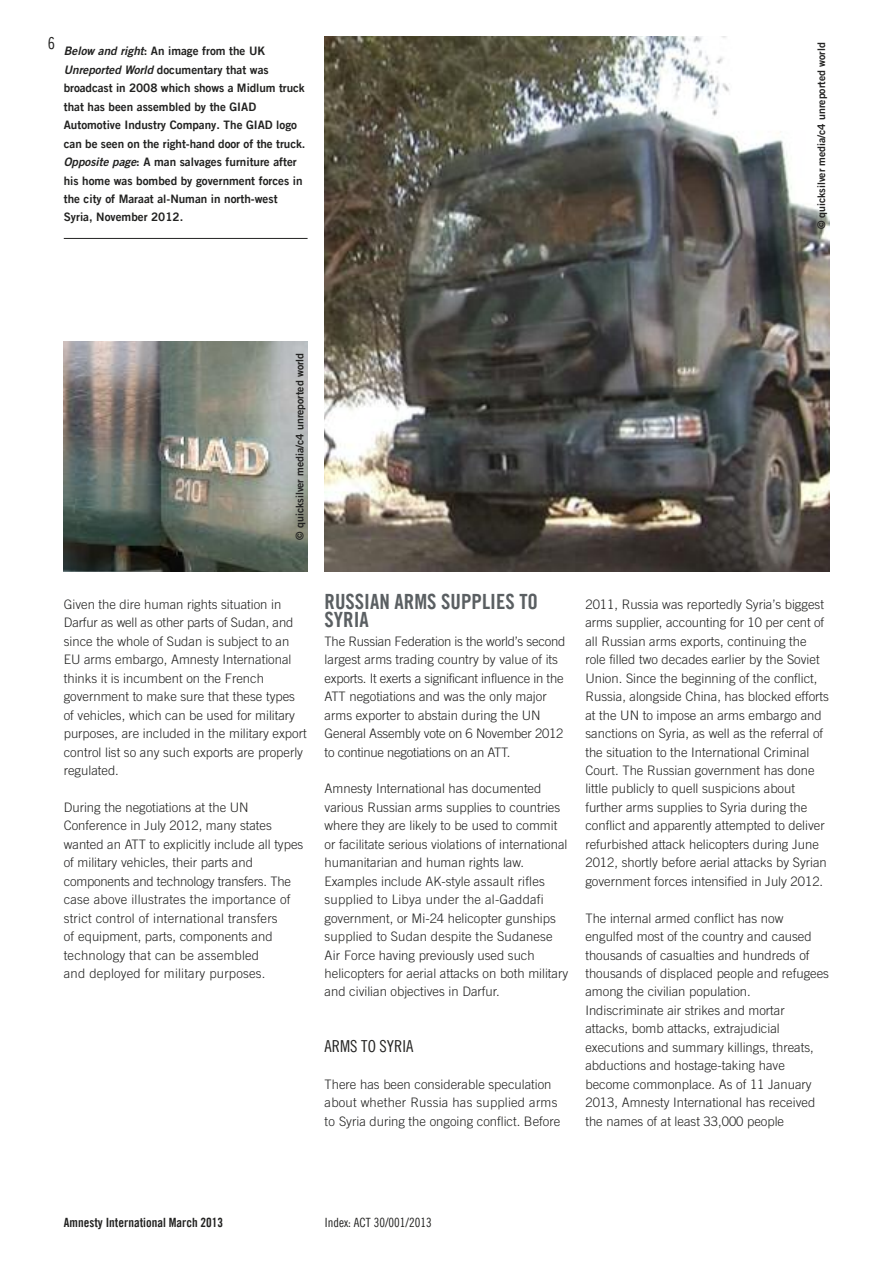
<style>
.page{position:relative;width:893px;height:1263px;background:#fff}
.page>*{position:absolute;margin:0;border:0;box-sizing:border-box;transform-origin:0 0}
.t1{font:21px/18.5px "Amnesty Trade Gothic Bd Cn 20";color:#5a5f62}
.t2{font:16.5px "Amnesty Trade Gothic Cn 18";color:#222221}
.t3{font:300 13.05px/18.5px "Amnesty Trade Gothic";color:#222221}
.t4{font:12.75px "Amnesty Trade Gothic Bd Cn 20";color:#222221}
.t5{font:12.75px "Amnesty Trade Gothic Cn 18";color:#222221}
.t6{font:11.7px/18.5px "Amnesty Trade Gothic Bd 2";color:#222221}
.t7{font:10.5px "Amnesty Trade Gothic Bd 2";color:#222221}
.s1{font-family:"Amnesty Trade Gothic Bd 2 Obl"}
</style>
<div class="page">
<img style="left:325px;top:37px;width:504px;height:535px">
<img style="left:64px;top:342px;width:244px;height:230px">
<hr style="left:64px;top:238px;width:244px;height:1px;background:#222221">
<p class="t6" style="left:64px;top:42px;width:243px;text-indent:-16px"><sup>6</sup> <span class="s1">Below and right</span>: An image from the UK <span class="s1">Unreported World</span> documentary that was broadcast in 2008 which shows a Midlum truck that has been assembled by the GIAD Automotive Industry Company. The GIAD logo can be seen on the right-hand door of the truck.<br><span class="s1">Opposite page</span>: A man salvages furniture after his home was bombed by government forces in the city of Maraat al-Numan in north-west Syria, November 2012.</p>
<p class="t7" style="left:815px;top:229px;width:188px;rotate:-90deg">© quicksilver media/c4 unreported world</p>
<p class="t7" style="left:293px;top:540px;width:188px;rotate:-90deg">© quicksilver media/c4 unreported world</p>
<p class="t3" style="left:64px;top:595px;width:244px">Given the dire human rights situation in Darfur as well as other parts of Sudan, and since the whole of Sudan is subject to an EU arms embargo, Amnesty International thinks it is incumbent on the French government to make sure that these types of vehicles, which can be used for military purposes, are included in the military export control list so any such exports are properly regulated.</p>
<p class="t3" style="left:64px;top:798px;width:241px">During the negotiations at the UN Conference in July 2012, many states wanted an ATT to explicitly include all types of military vehicles, their parts and components and technology transfers. The case above illustrates the importance of strict control of international transfers<br>of equipment, parts, components and technology that can be assembled<br>and deployed for military purposes.</p>
<h1 class="t1" style="left:325px;top:592px;width:215px">RUSSIAN ARMS SUPPLIES TO<br>SYRIA</h1>
<p class="t3" style="left:325px;top:632px;width:242px">The Russian Federation is the world’s second largest arms trading country by value of its exports. It exerts a significant influence in the ATT negotiations and was the only major arms exporter to abstain during the UN General Assembly vote on 6 November 2012 to continue negotiations on an ATT.</p>
<p class="t3" style="left:325px;top:779px;width:245px">Amnesty International has documented various Russian arms supplies to countries where they are likely to be used to commit or facilitate serious violations of international humanitarian and human rights law.<br>Examples include AK-style assault rifles supplied to Libya under the al-Gaddafi government, or Mi-24 helicopter gunships supplied to Sudan despite the Sudanese Air Force having previously used such helicopters for aerial attacks on both military and civilian objectives in Darfur.</p>
<p class="t2" style="left:325px;top:1036px;width:90px">ARMS TO SYRIA</p>
<p class="t3" style="left:325px;top:1074px;width:237px">There has been considerable speculation about whether Russia has supplied arms to Syria during the ongoing conflict. Before</p>
<p class="t3" style="left:585px;top:595px;width:245px">2011, Russia was reportedly Syria’s biggest arms supplier, accounting for 10 per cent of all Russian arms exports, continuing the role filled two decades earlier by the Soviet Union. Since the beginning of the conflict, Russia, alongside China, has blocked efforts at the UN to impose an arms embargo and sanctions on Syria, as well as the referral of the situation to the International Criminal Court. The Russian government has done little publicly to quell suspicions about further arms supplies to Syria during the conflict and apparently attempted to deliver refurbished attack helicopters during June 2012, shortly before aerial attacks by Syrian government forces intensified in July 2012.</p>
<p class="t3" style="left:585px;top:908px;width:245px">The internal armed conflict has now engulfed most of the country and caused thousands of casualties and hundreds of thousands of displaced people and refugees among the civilian population.<br>Indiscriminate air strikes and mortar attacks, bomb attacks, extrajudicial executions and summary killings, threats, abductions and hostage-taking have become commonplace. As of 11 January 2013, Amnesty International has received the names of at least 33,000 people</p>
<p class="t4" style="left:64px;top:1214px;width:161px">AMNESTY INTERNATIONAL MARCH 2013</p>
<p class="t5" style="left:325px;top:1214px;width:108px">INDEX: ACT 30/001/2013</p>
</div>
